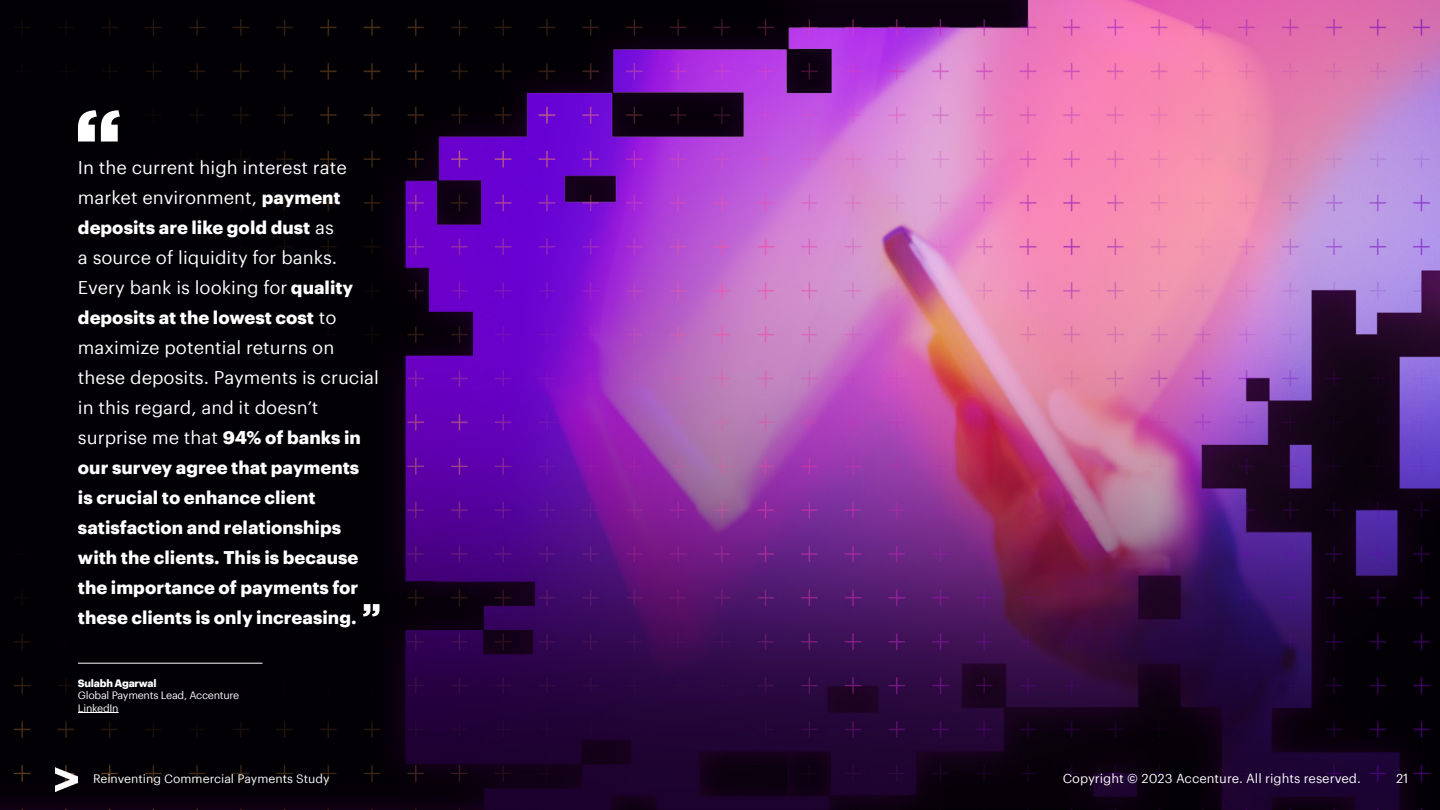
<style>
.page{position:relative;width:1440px;height:810px;background:#fff}
.page>*{position:absolute;margin:0;border:0;box-sizing:border-box;transform-origin:0 0}
.t1{font:700 18px/30px "Graphik";color:#fff}
.t2{font:12.75px "Graphik";color:#fff}
.t3{font:12px "Graphik";color:#fff}
.t4{font:10.5px/12.6px "Graphik";letter-spacing:-.025em;color:#fff}
.t5{font:700 10.5px "Graphik";letter-spacing:-.025em;color:#fff}
.s1{font-weight:400}
</style>
<div class="page">
<img style="left:0;top:0;width:1440px;height:810px">
<svg style="left:78px;top:110px;width:42px;height:32px"></svg>
<svg style="left:363px;top:604px;width:17px;height:12px"></svg>
<hr style="left:78px;top:712px;width:41px;height:1px;background:#fff">
<hr style="left:78px;top:663px;width:184px;height:1px;background:#fff">
<img style="left:56px;top:767px;width:22px;height:24px">
<p class="t1" style="left:78px;top:151px;width:302px"><span class="s1">In the current high interest rate market environment,</span> payment deposits are like gold dust <span class="s1">as<br>a source of liquidity for banks.<br>Every bank is looking for</span> quality deposits at the lowest cost <span class="s1">to maximize potential returns on these deposits. Payments is crucial in this regard, and it doesn’t surprise me that</span> 94% of banks in our survey agree that payments<br>is crucial to enhance client satisfaction and relationships with the clients. This is because the importance of payments for these clients is only increasing.</p>
<p class="t5" style="left:78px;top:675px;width:80px">Sulabh Agarwal</p>
<p class="t4" style="left:78px;top:688px;width:163px">Global Payments Lead, Accenture<br>LinkedIn</p>
<p class="t3" style="left:93px;top:770px;width:238px">Reinventing Commercial Payments Study</p>
<p class="t2" style="left:1063px;top:769px;width:300px">Copyright © 2023 Accenture. All rights reserved.</p>
<p class="t2" style="left:1396px;top:769px;width:14px">21</p>
</div>
